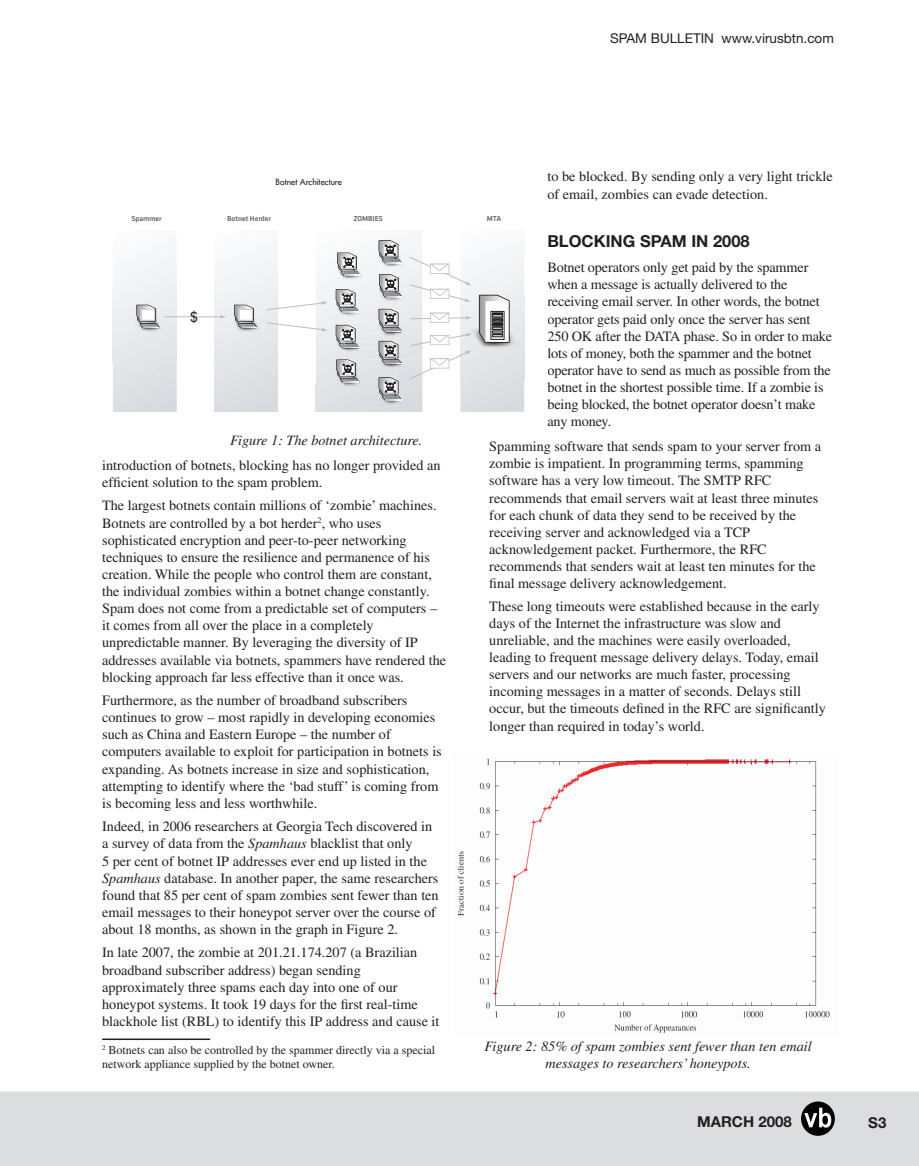
<style>
.page{position:relative;width:919px;height:1166px;background:#fff}
.page>*{position:absolute;margin:0;border:0;box-sizing:border-box;transform-origin:0 0}
.t1{font:22.35px "Kartika";color:#201d1e}
.t2{font:700 16.5px "Helvetica Neue";color:#231f20}
.t3{font:700 15px "Helvetica Neue";color:#231f20}
.t4{font:14.25px/17.1px "Times";color:#231f20}
.t5{font:italic 14.25px/17.1px "Times";color:#231f20;text-align:center}
.t6{font:13.5px "Helvetica Neue";color:#231f20}
.t7{font:12px/14.4px "Times";color:#231f20}
.t8{font:500 8.4px "Futura";color:#201d1e}
.t9{font:500 7.5px "Klavika";color:#636566}
.s1{font-style:italic}
</style>
<div class="page">
<div style="left:0;top:1091px;width:918px;height:74px;background:#dcdddf"></div>
<div style="left:801px;top:1101px;width:33px;height:34px;background:#000;border-radius:50%"></div>
<svg style="left:804px;top:1107px;width:27px;height:20px"></svg>
<hr style="left:102px;top:1038px;width:108px;height:1px;background:#231f20">
<img style="left:457px;top:758px;width:373px;height:275px">
<img style="left:396px;top:257px;width:12px;height:34px">
<img style="left:360px;top:257px;width:36px;height:17px">
<svg style="left:378px;top:240px;width:23px;height:24px"></svg>
<img style="left:524px;top:296px;width:1px;height:82px">
<img style="left:360px;top:271px;width:35px;height:36px">
<img style="left:328px;top:310px;width:67px;height:32px">
<img style="left:328px;top:307px;width:7px;height:4px">
<img style="left:112px;top:287px;width:84px;height:76px">
<svg style="left:113px;top:248px;width:64px;height:164px"></svg>
<img style="left:395px;top:332px;width:13px;height:35px">
<img style="left:360px;top:323px;width:48px;height:9px">
<svg style="left:378px;top:274px;width:24px;height:58px"></svg>
<hr style="left:164px;top:316px;width:58px;height:1px;background:#bcbdbf">
<svg style="left:214px;top:236px;width:114px;height:176px"></svg>
<svg style="left:408px;top:230px;width:116px;height:182px"></svg>
<img style="left:302px;top:347px;width:42px;height:65px">
<img style="left:316px;top:383px;width:28px;height:29px">
<div style="left:344px;top:359px;width:52px;height:53px;background:#dde0e4"></div>
<img style="left:302px;top:342px;width:33px;height:5px">
<img style="left:344px;top:347px;width:34px;height:12px">
<svg style="left:378px;top:377px;width:23px;height:24px"></svg>
<svg style="left:335px;top:251px;width:25px;height:97px"></svg>
<svg style="left:378px;top:341px;width:23px;height:26px"></svg>
<svg style="left:335px;top:358px;width:25px;height:27px"></svg>
<p class="t6" style="left:610px;top:33px;width:225px">SPAM BULLETIN www.virusbtn.com</p>
<p class="t4" style="left:547px;top:169px;width:287px">to be blocked. By sending only a very light trickle of email, zombies can evade detection.</p>
<p class="t2" style="left:547px;top:235px;width:204px">BLOCKING SPAM IN 2008</p>
<p class="t4" style="left:547px;top:260px;width:286px">Botnet operators only get paid by the spammer when a message is actually delivered to the receiving email server. In other words, the botnet operator gets paid only once the server has sent 250 OK after the DATA phase. So in order to make lots of money, both the spammer and the botnet operator have to send as much as possible from the botnet in the shortest possible time. If a zombie is being blocked, the botnet operator doesn’t make any money.</p>
<p class="t4" style="left:489px;top:439px;width:333px">Spamming software that sends spam to your server from a zombie is impatient. In programming terms, spamming software has a very low timeout. The SMTP RFC recommends that email servers wait at least three minutes for each chunk of data they send to be received by the receiving server and acknowledged via a TCP acknowledgement packet. Furthermore, the RFC recommends that senders wait at least ten minutes for the final message delivery acknowledgement.</p>
<p class="t4" style="left:489px;top:598px;width:338px">These long timeouts were established because in the early days of the Internet the infrastructure was slow and unreliable, and the machines were easily overloaded, leading to frequent message delivery delays. Today, email servers and our networks are much faster, processing incoming messages in a matter of seconds. Delays still occur, but the timeouts defined in the RFC are significantly longer than required in today’s world.</p>
<p class="t8" style="left:275px;top:178px;width:68px">Botnet Architecture</p>
<p class="t9" style="left:131px;top:213px;width:32px">Spammer</p>
<p class="t9" style="left:227px;top:213px;width:45px">Botnet Herder</p>
<p class="t9" style="left:486px;top:213px;width:16px">MTA</p>
<p class="t9" style="left:353px;top:213px;width:31px">ZOMBIES</p>
<h1 class="t1" style="left:190px;top:301px;width:9px">$</h1>
<p class="t5" style="left:230px;top:433px;width:194px">Figure 1: The botnet architecture.</p>
<p class="t4" style="left:102px;top:458px;width:340px">introduction of botnets, blocking has no longer provided an efficient solution to the spam problem.</p>
<p class="t4" style="left:102px;top:498px;width:345px">The largest botnets contain millions of ‘zombie’ machines.<br>Botnets are controlled by a bot herder<sup>2</sup>, who uses sophisticated encryption and peer-to-peer networking techniques to ensure the resilience and permanence of his creation. While the people who control them are constant, the individual zombies within a botnet change constantly.<br>Spam does not come from a predictable set of computers – it comes from all over the place in a completely unpredictable manner. By leveraging the diversity of IP addresses available via botnets, spammers have rendered the blocking approach far less effective than it once was.</p>
<p class="t4" style="left:102px;top:693px;width:341px">Furthermore, as the number of broadband subscribers continues to grow – most rapidly in developing economies such as China and Eastern Europe – the number of computers available to exploit for participation in botnets is expanding. As botnets increase in size and sophistication, attempting to identify where the ‘bad stuff’ is coming from is becoming less and less worthwhile.</p>
<p class="t4" style="left:102px;top:819px;width:338px">Indeed, in 2006 researchers at Georgia Tech discovered in a survey of data from the <span class="s1">Spamhaus</span> blacklist that only<br>5 per cent of botnet IP addresses ever end up listed in the <span class="s1">Spamhaus</span> database. In another paper, the same researchers found that 85 per cent of spam zombies sent fewer than ten email messages to their honeypot server over the course of about 18 months, as shown in the graph in Figure 2.</p>
<p class="t4" style="left:102px;top:945px;width:339px">In late 2007, the zombie at 201.21.174.207 (a Brazilian broadband subscriber address) began sending approximately three spams each day into one of our honeypot systems. It took 19 days for the first real-time blackhole list (RBL) to identify this IP address and cause it</p>
<p class="t7" style="left:102px;top:1043px;width:334px"><sup>2</sup> Botnets can also be controlled by the spammer directly via a special network appliance supplied by the botnet owner.</p>
<p class="t5" style="left:484px;top:1038px;width:329px">Figure 2: 85% of spam zombies sent fewer than ten email messages to researchers’ honeypots.</p>
<p class="t3" style="left:697px;top:1116px;width:96px">MARCH 2008</p>
<p class="t3" style="left:868px;top:1116px;width:20px">S3</p>
</div>
